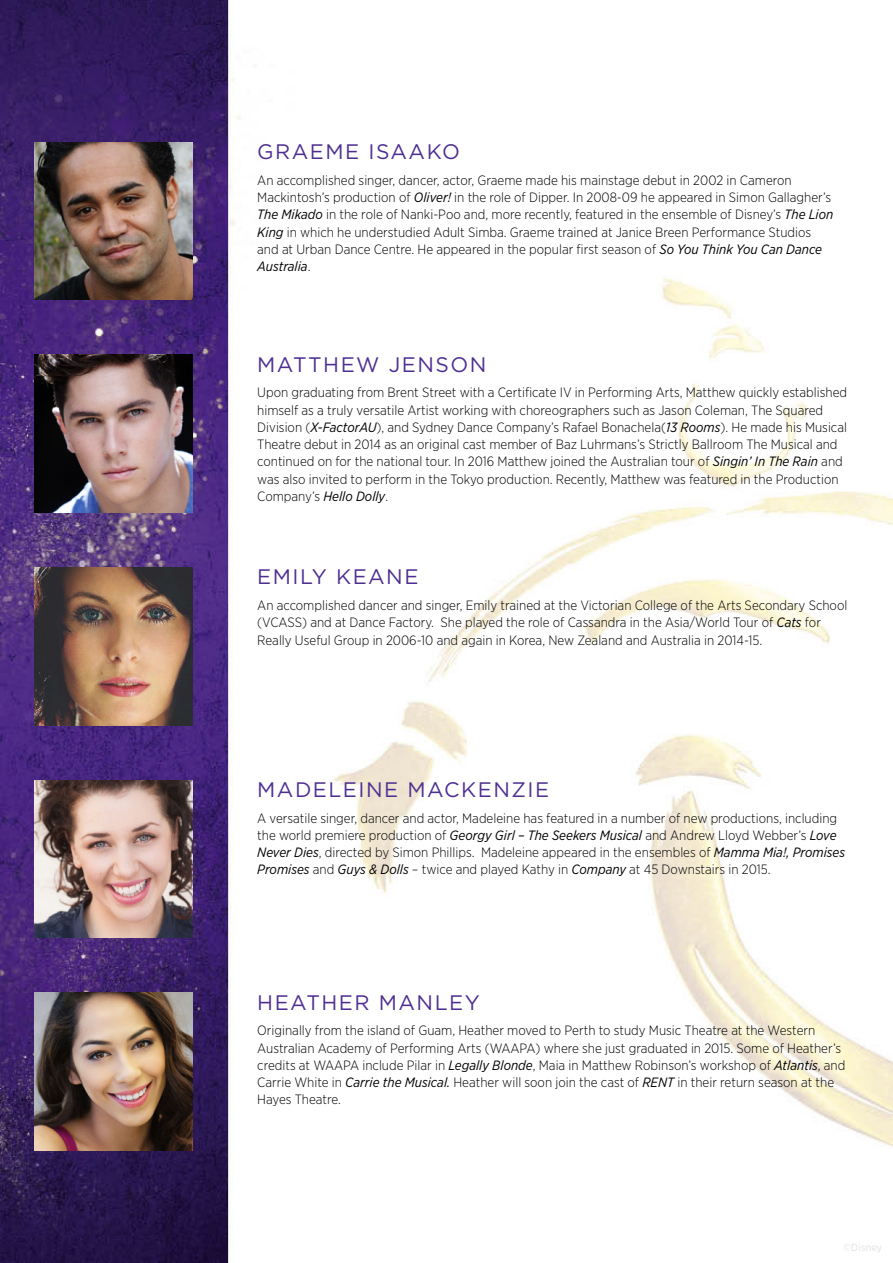
<style>
.page{position:relative;width:893px;height:1263px;background:#fff}
.page>*{position:absolute;margin:0;border:0;box-sizing:border-box;transform-origin:0 0}
.t1{font:21px "Gotham";letter-spacing:.07em;color:#4e2f91}
.t2{font:300 13.5px/17.2px "Gotham Narrow";color:#000}
.t3{font:10.5px "Gotham Narrow";letter-spacing:.015em;color:#d1d3d4}
.s1{font-weight:400;font-style:italic}
</style>
<div class="page">
<img style="left:0;top:0;width:893px;height:1263px">
<img style="left:35px;top:567px;width:157px;height:158px">
<img style="left:35px;top:780px;width:157px;height:158px">
<img style="left:35px;top:993px;width:157px;height:157px">
<img style="left:35px;top:142px;width:157px;height:158px">
<img style="left:35px;top:355px;width:157px;height:157px">
<h1 class="t1" style="left:257px;top:138px;width:204px">GRAEME ISAAKO</h1>
<p class="t2" style="left:257px;top:171px;width:578px">An accomplished singer, dancer, actor, Graeme made his mainstage debut in 2002 in Cameron Mackintosh’s production of <span class="s1">Oliver!</span> in the role of Dipper. In 2008-09 he appeared in Simon Gallagher’s <span class="s1">The Mikado</span> in the role of Nanki-Poo and, more recently, featured in the ensemble of Disney’s <span class="s1">The Lion King</span> in which he understudied Adult Simba. Graeme trained at Janice Breen Performance Studios and at Urban Dance Centre. He appeared in the popular first season of <span class="s1">So You Think You Can Dance Australia</span>.</p>
<h1 class="t1" style="left:257px;top:351px;width:230px">MATTHEW JENSON</h1>
<p class="t2" style="left:257px;top:384px;width:591px">Upon graduating from Brent Street with a Certificate IV in Performing Arts, Matthew quickly established himself as a truly versatile Artist working with choreographers such as Jason Coleman, The Squared Division (<span class="s1">X-FactorAU</span>), and Sydney Dance Company’s Rafael Bonachela(<span class="s1">13 Rooms</span>). He made his Musical Theatre debut in 2014 as an original cast member of Baz Luhrmans’s Strictly Ballroom The Musical and continued on for the national tour. In 2016 Matthew joined the Australian tour of <span class="s1">Singin’ In The Rain</span> and was also invited to perform in the Tokyo production. Recently, Matthew was featured in the Production Company’s <span class="s1">Hello Dolly</span>.</p>
<h1 class="t1" style="left:257px;top:563px;width:163px">EMILY KEANE</h1>
<p class="t2" style="left:257px;top:596px;width:592px">An accomplished dancer and singer, Emily trained at the Victorian College of the Arts Secondary School (VCASS) and at Dance Factory. She played the role of Cassandra in the Asia/World Tour of <span class="s1">Cats</span> for<br>Really Useful Group in 2006-10 and again in Korea, New Zealand and Australia in 2014-15.</p>
<h1 class="t1" style="left:257px;top:776px;width:293px">MADELEINE MACKENZIE</h1>
<p class="t2" style="left:257px;top:809px;width:589px">A versatile singer, dancer and actor, Madeleine has featured in a number of new productions, including the world premiere production of <span class="s1">Georgy Girl – The Seekers Musical</span> and Andrew Lloyd Webber’s <span class="s1">Love Never Dies</span>, directed by Simon Phillips. Madeleine appeared in the ensembles of <span class="s1">Mamma Mia!, Promises Promises</span> and <span class="s1">Guys &amp; Dolls</span> – twice and played Kathy in <span class="s1">Company</span> at 45 Downstairs in 2015.</p>
<h1 class="t1" style="left:257px;top:989px;width:224px">HEATHER MANLEY</h1>
<p class="t2" style="left:257px;top:1022px;width:590px">Originally from the island of Guam, Heather moved to Perth to study Music Theatre at the Western Australian Academy of Performing Arts (WAAPA) where she just graduated in 2015. Some of Heather’s credits at WAAPA include Pilar in <span class="s1">Legally Blonde</span>, Maia in Matthew Robinson’s workshop of <span class="s1">Atlantis</span>, and Carrie White in <span class="s1">Carrie the Musical.</span> Heather will soon join the cast of <span class="s1">RENT</span> in their return season at the Hayes Theatre.</p>
<p class="t3" style="left:843px;top:1241px;width:41px">©Disney</p>
</div>
